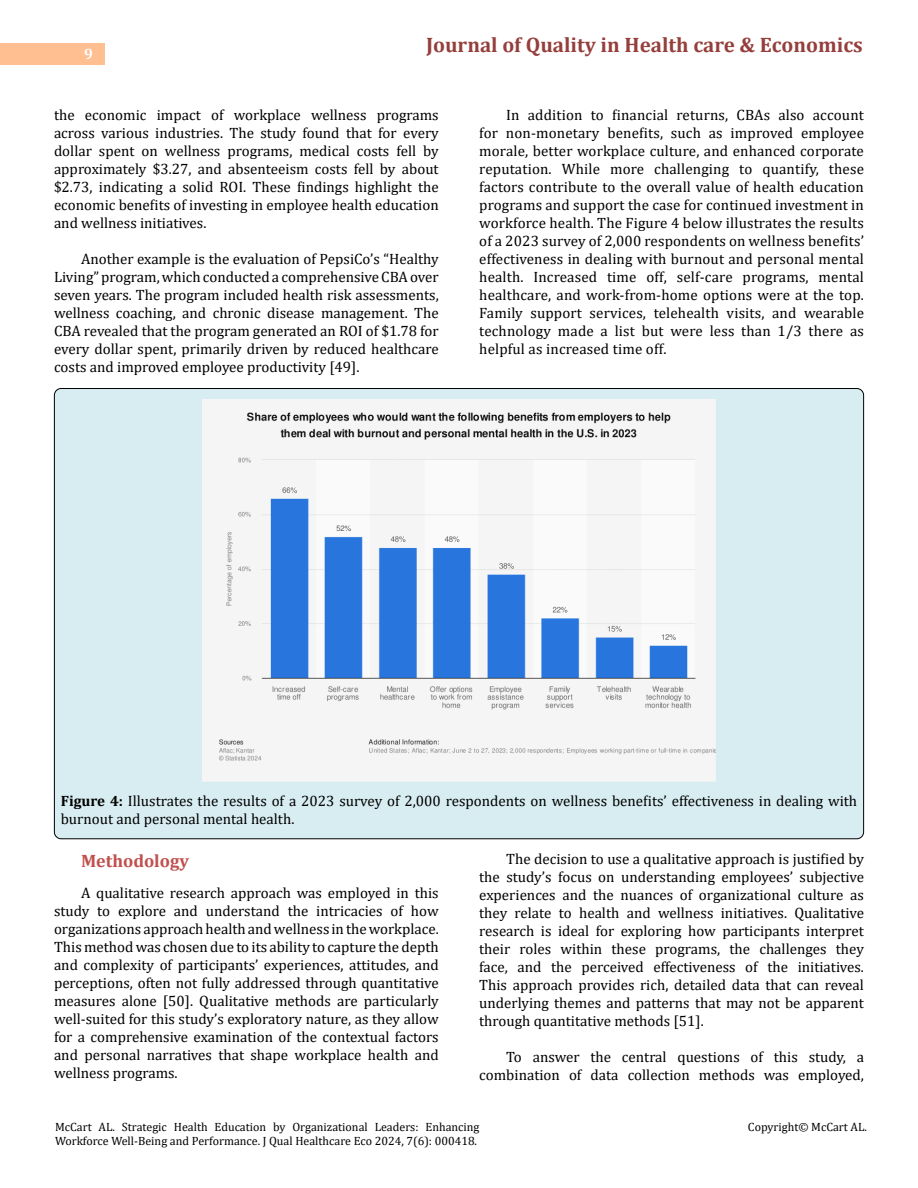
<style>
.page{position:relative;width:918px;height:1188px;background:#fff}
.page>*{position:absolute;margin:0;border:0;box-sizing:border-box;transform-origin:0 0}
.t1{font:700 21px "Cambria";color:#953f3c}
.t2{font:700 18px "Cambria";color:#c0504d}
.t3{font:15px/18px "Cambria";color:#000;text-align:justify}
.t4{font:700 15px "Cambria";color:#fff}
.t5{font:12px/14.4px "Cambria";color:#000}
.s1{font-weight:700}
</style>
<div class="page">
<div style="left:0;top:43px;width:105px;height:21px;background:#ffbf91"></div>
<div style="left:54px;top:389px;width:810px;height:450px;background:#d8edf2;border-radius:7px"></div>
<img style="left:202px;top:399px;width:514px;height:382px">
<p class="t4" style="left:84px;top:44px;width:10px">9</p>
<h1 class="t1" style="left:426px;top:30px;width:438px">Journal of Quality in Health care &amp; Economics</h1>
<p class="t3" style="left:54px;top:105px;width:386px">the economic impact of workplace wellness programs across various industries. The study found that for every dollar spent on wellness programs, medical costs fell by approximately $3.27, and absenteeism costs fell by about $2.73, indicating a solid ROI. These findings highlight the economic benefits of investing in employee health education and wellness initiatives.</p>
<p class="t3" style="left:54px;top:249px;width:386px;text-indent:27px">Another example is the evaluation of PepsiCo’s “Healthy Living” program, which conducted a comprehensive CBA over seven years. The program included health risk assessments, wellness coaching, and chronic disease management. The CBA revealed that the program generated an ROI of $1.78 for every dollar spent, primarily driven by reduced healthcare costs and improved employee productivity [49].</p>
<p class="t3" style="left:479px;top:105px;width:386px;text-indent:27px">In addition to financial returns, CBAs also account for non-monetary benefits, such as improved employee morale, better workplace culture, and enhanced corporate reputation. While more challenging to quantify, these factors contribute to the overall value of health education programs and support the case for continued investment in workforce health. The Figure 4 below illustrates the results of a 2023 survey of 2,000 respondents on wellness benefits’ effectiveness in dealing with burnout and personal mental health. Increased time off, self-care programs, mental healthcare, and work-from-home options were at the top.<br>Family support services, telehealth visits, and wearable technology made a list but were less than 1/3 there as helpful as increased time off.</p>
<p class="t3" style="left:61px;top:792px;width:798px"><span class="s1">Figure 4:</span> Illustrates the results of a 2023 survey of 2,000 respondents on wellness benefits’ effectiveness in dealing with burnout and personal mental health.</p>
<p class="t2" style="left:81px;top:848px;width:110px">Methodology</p>
<p class="t3" style="left:54px;top:884px;width:386px;text-indent:27px">A qualitative research approach was employed in this study to explore and understand the intricacies of how organizations approach health and wellness in the workplace.<br>This method was chosen due to its ability to capture the depth and complexity of participants’ experiences, attitudes, and perceptions, often not fully addressed through quantitative measures alone [50]. Qualitative methods are particularly well-suited for this study’s exploratory nature, as they allow for a comprehensive examination of the contextual factors and personal narratives that shape workplace health and wellness programs.</p>
<p class="t3" style="left:479px;top:849px;width:386px;text-indent:27px">The decision to use a qualitative approach is justified by the study’s focus on understanding employees’ subjective experiences and the nuances of organizational culture as they relate to health and wellness initiatives. Qualitative research is ideal for exploring how participants interpret their roles within these programs, the challenges they face, and the perceived effectiveness of the initiatives.<br>This approach provides rich, detailed data that can reveal underlying themes and patterns that may not be apparent through quantitative methods [51].</p>
<p class="t3" style="left:479px;top:1047px;width:386px;text-align:right">To answer the central questions of this study, a combination of data collection methods was employed,</p>
<p class="t5" style="left:55px;top:1120px;width:426px">McCart AL. Strategic Health Education by Organizational Leaders: Enhancing<br>Workforce Well-Being and Performance. J Qual Healthcare Eco 2024, 7(6): 000418.</p>
<p class="t5" style="left:748px;top:1120px;width:121px">Copyright© McCart AL.</p>
</div>
